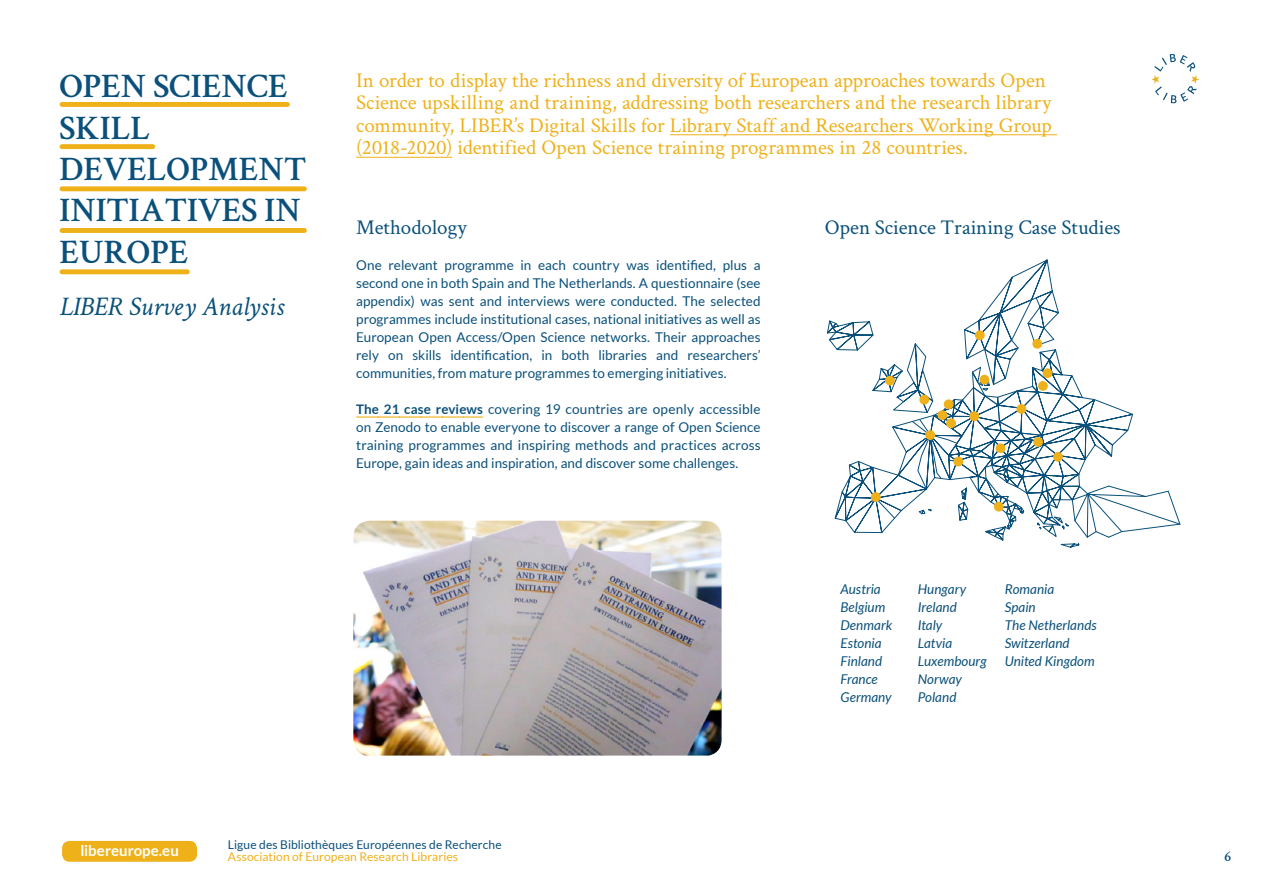
<style>
.page{position:relative;width:1263px;height:893px;background:#fff}
.page>*{position:absolute;margin:0;border:0;box-sizing:border-box;transform-origin:0 0}
.t1{font:600 34.5px/41.4px "Crimson Text";color:#0a507a}
.t2{font:italic 27px "Crimson Text";color:#0a507a}
.t3{font:21px/22.5px "Crimson Text";color:#efb11a}
.t4{font:21px "Crimson Text";color:#0a507a}
.t5{font:700 15px "Lato";letter-spacing:.005em;color:#fff}
.t6{font:600 15px "Crimson Text";color:#0a507a}
.t7{font:13.5px/18px "Lato";color:#0a507a;text-align:justify}
.t8{font:italic 13.5px/18px "Lato";letter-spacing:.005em;color:#0a507a}
.t9{font:12px "Lato";letter-spacing:.01em;color:#0a507a}
.t10{font:12px "Lato";letter-spacing:.005em;color:#efb11a}
.s1{font-weight:700;font-size:13.2px}
</style>
<div class="page">
<div style="left:62px;top:841px;width:135px;height:21px;background:#efb11a;border-radius:8px"></div>
<div style="left:62px;top:102px;width:225px;height:5px;background:#efb11a"></div>
<hr style="left:670px;top:134px;width:387px;height:1px;background:#efb11a">
<hr style="left:356px;top:157px;width:96px;height:1px;background:#efb11a">
<svg style="left:1151px;top:54px;width:48px;height:49px"></svg>
<svg style="left:357px;top:416px;width:126px;height:2px"></svg>
<svg style="left:827px;top:320px;width:100px;height:214px"></svg>
<svg style="left:927px;top:259px;width:206px;height:289px"></svg>
<svg style="left:1071px;top:485px;width:109px;height:53px"></svg>
<div style="left:919px;top:395px;width:10px;height:10px;background:#efb11a;border-radius:50%"></div>
<div style="left:944px;top:399px;width:9px;height:10px;background:#efb11a;border-radius:50%"></div>
<div style="left:937px;top:410px;width:10px;height:10px;background:#efb11a;border-radius:50%"></div>
<div style="left:925px;top:430px;width:10px;height:10px;background:#efb11a;border-radius:50%"></div>
<div style="left:969px;top:411px;width:10px;height:10px;background:#efb11a;border-radius:50%"></div>
<div style="left:975px;top:330px;width:10px;height:10px;background:#efb11a;border-radius:50%"></div>
<div style="left:1032px;top:339px;width:10px;height:10px;background:#efb11a;border-radius:50%"></div>
<div style="left:1016px;top:404px;width:10px;height:10px;background:#efb11a;border-radius:50%"></div>
<div style="left:1038px;top:381px;width:10px;height:10px;background:#efb11a;border-radius:50%"></div>
<div style="left:1043px;top:368px;width:9px;height:10px;background:#efb11a;border-radius:50%"></div>
<div style="left:871px;top:492px;width:10px;height:10px;background:#efb11a;border-radius:50%"></div>
<div style="left:994px;top:502px;width:10px;height:10px;background:#efb11a;border-radius:50%"></div>
<div style="left:953px;top:457px;width:10px;height:9px;background:#efb11a;border-radius:50%"></div>
<div style="left:996px;top:443px;width:9px;height:10px;background:#efb11a;border-radius:50%"></div>
<div style="left:946px;top:418px;width:10px;height:10px;background:#efb11a;border-radius:50%"></div>
<div style="left:1053px;top:452px;width:10px;height:10px;background:#efb11a;border-radius:50%"></div>
<div style="left:1033px;top:437px;width:10px;height:10px;background:#efb11a;border-radius:50%"></div>
<div style="left:979px;top:375px;width:10px;height:10px;background:#efb11a;border-radius:50%"></div>
<div style="left:885px;top:376px;width:10px;height:9px;background:#efb11a;border-radius:50%"></div>
<div style="left:62px;top:144px;width:91px;height:5px;background:#efb11a"></div>
<div style="left:62px;top:186px;width:242px;height:5px;background:#efb11a"></div>
<div style="left:62px;top:228px;width:242px;height:5px;background:#efb11a"></div>
<div style="left:62px;top:269px;width:125px;height:5px;background:#efb11a"></div>
<img style="left:353px;top:521px;width:369px;height:235px">
<h1 class="t1" style="left:60px;top:63px;width:248px">OPEN SCIENCE<br>SKILL<br>DEVELOPMENT<br>INITIATIVES IN<br>EUROPE</h1>
<h2 class="t2" style="left:60px;top:291px;width:226px">LIBER Survey Analysis</h2>
<p class="t3" style="left:356px;top:68px;width:697px">In order to display the richness and diversity of European approaches towards Open Science upskilling and training, addressing both researchers and the research library community, LIBER’s Digital Skills for Library Staff and Researchers Working Group (2018-2020) identified Open Science training programmes in 28 countries.</p>
<h3 class="t4" style="left:356px;top:213px;width:112px">Methodology</h3>
<p class="t7" style="left:356px;top:256px;width:406px">One relevant programme in each country was identified, plus a second one in both Spain and The Netherlands. A questionnaire (see appendix) was sent and interviews were conducted. The selected programmes include institutional cases, national initiatives as well as European Open Access/Open Science networks. Their approaches rely on skills identification, in both libraries and researchers’ communities, from mature programmes to emerging initiatives.</p>
<p class="t7" style="left:356px;top:400px;width:406px"><span class="s1">The 21 case reviews</span> covering 19 countries are openly accessible on Zenodo to enable everyone to discover a range of Open Science training programmes and inspiring methods and practices across Europe, gain ideas and inspiration, and discover some challenges.</p>
<h3 class="t4" style="left:825px;top:213px;width:297px">Open Science Training Case Studies</h3>
<p class="t8" style="left:840px;top:580px;width:53px">Austria<br>Belgium<br>Denmark<br>Estonia<br>Finland<br>France<br>Germany</p>
<p class="t8" style="left:918px;top:580px;width:70px">Hungary<br>Ireland<br>Italy<br>Latvia<br>Luxembourg<br>Norway<br>Poland</p>
<p class="t8" style="left:1005px;top:580px;width:93px">Romania<br>Spain<br>The Netherlands<br>Switzerland<br>United Kingdom</p>
<p class="t5" style="left:80px;top:842px;width:100px">libereurope.eu</p>
<p class="t9" style="left:228px;top:837px;width:275px">Ligue des Bibliothèques Européennes de Recherche</p>
<p class="t10" style="left:228px;top:849px;width:232px">Association of European Research Libraries</p>
<p class="t6" style="left:1224px;top:846px;width:8px">6</p>
</div>
